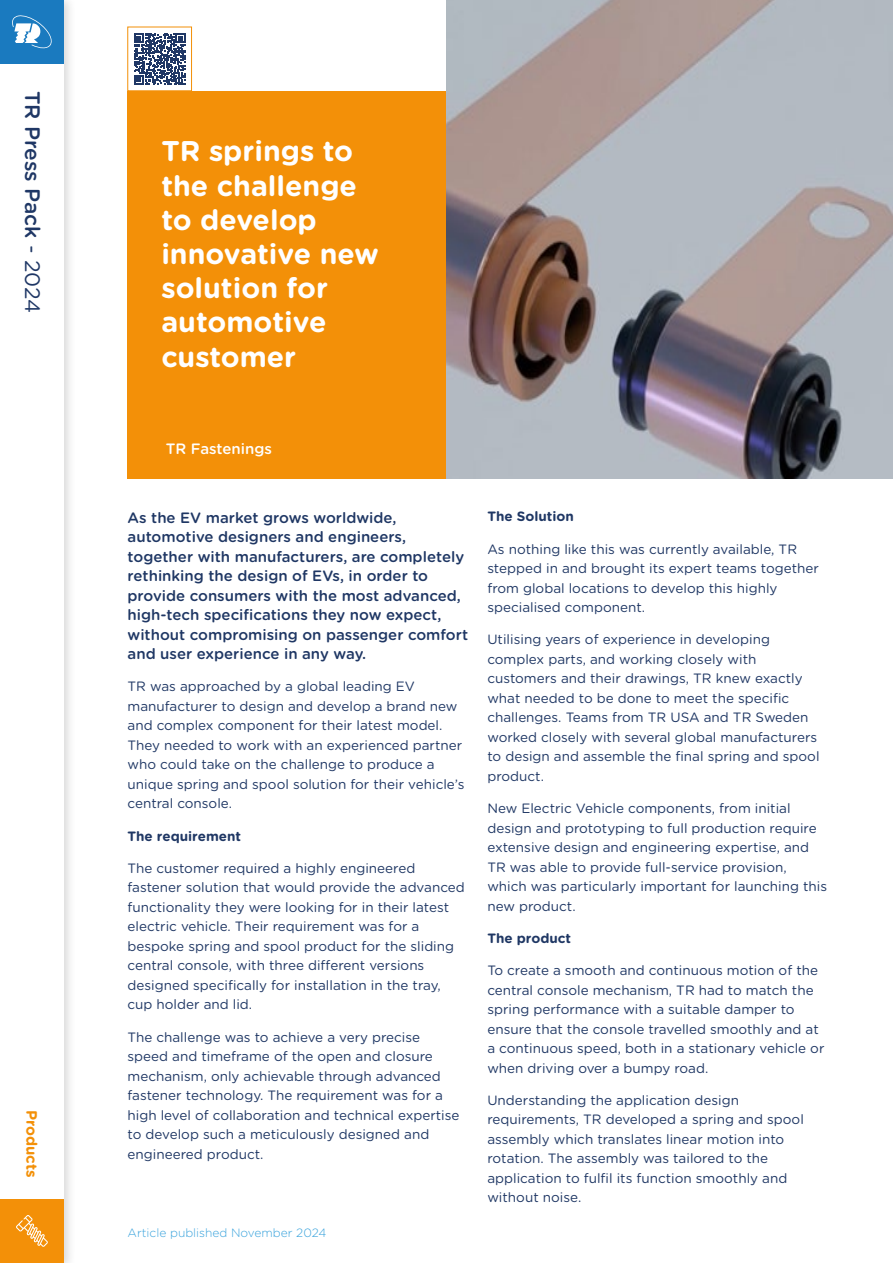
<style>
.page{position:relative;width:893px;height:1263px;background:#fff}
.page>*{position:absolute;margin:0;border:0;box-sizing:border-box;transform-origin:0 0}
.t1{font:700 28.5px/34.2px "Gotham Rounded";color:#fff}
.t2{font:500 21px "Gotham Rounded";color:#1f3765}
.t3{font:500 15px/19.5px "Gotham Rounded";color:#1f3764}
.t4{font:500 15px "Gotham Rounded";color:#fff}
.t5{font:700 15px "Gotham Rounded";color:#f39008}
.t6{font:13.5px/19.5px "Gotham Rounded";color:#1f3764}
.t7{font:700 13.5px "Gotham Rounded";color:#1f3764}
.t8{font:300 12px "Gotham Rounded";color:#38a2dc}
.s1{font-weight:400}
</style>
<div class="page">
<div style="left:0;top:0;width:77px;height:1263px;background:#000;opacity:.15"></div>
<div style="left:0;top:0;width:64px;height:1263px;background:#fff"></div>
<div style="left:0;top:1199px;width:64px;height:64px;background:#f39008"></div>
<div style="left:0;top:0;width:64px;height:64px;background:#1a7abf"></div>
<svg style="left:12px;top:15px;width:40px;height:34px"></svg>
<div style="left:128px;top:91px;width:320px;height:387px;background:#f39008"></div>
<svg style="left:16px;top:1215px;width:32px;height:32px"></svg>
<svg style="left:134px;top:33px;width:51px;height:52px"></svg>
<img style="left:446px;top:0;width:447px;height:478px">
<h2 class="t2" style="left:47px;top:91px;width:224px;rotate:90deg">TR Press Pack <span class="s1">- 2024</span></h2>
<p class="t5" style="left:43px;top:1109px;width:69px;rotate:90deg">Products</p>
<h1 class="t1" style="left:161px;top:133px;width:219px">TR springs to the challenge to develop innovative new solution for automotive customer</h1>
<p class="t4" style="left:166px;top:438px;width:108px">TR Fastenings</p>
<p class="t3" style="left:128px;top:507px;width:342px">As the EV market grows worldwide, automotive designers and engineers, together with manufacturers, are completely rethinking the design of EVs, in order to provide consumers with the most advanced, high-tech specifications they now expect, without compromising on passenger comfort and user experience in any way.</p>
<p class="t6" style="left:128px;top:676px;width:339px">TR was approached by a global leading EV manufacturer to design and develop a brand new and complex component for their latest model.<br>They needed to work with an experienced partner who could take on the challenge to produce a unique spring and spool solution for their vehicle’s central console.</p>
<p class="t7" style="left:128px;top:826px;width:115px">The requirement</p>
<p class="t6" style="left:128px;top:858px;width:339px">The customer required a highly engineered fastener solution that would provide the advanced functionality they were looking for in their latest electric vehicle. Their requirement was for a bespoke spring and spool product for the sliding central console, with three different versions designed specifically for installation in the tray, cup holder and lid.</p>
<p class="t6" style="left:128px;top:1026px;width:333px">The challenge was to achieve a very precise speed and timeframe of the open and closure mechanism, only achievable through advanced fastener technology. The requirement was for a high level of collaboration and technical expertise to develop such a meticulously designed and engineered product.</p>
<p class="t8" style="left:128px;top:1224px;width:200px">Article published November 2024</p>
<p class="t7" style="left:487px;top:507px;width:88px">The Solution</p>
<p class="t6" style="left:487px;top:538px;width:333px">As nothing like this was currently available, TR stepped in and brought its expert teams together from global locations to develop this highly specialised component.</p>
<p class="t6" style="left:487px;top:629px;width:334px">Utilising years of experience in developing complex parts, and working closely with customers and their drawings, TR knew exactly what needed to be done to meet the specific challenges. Teams from TR USA and TR Sweden worked closely with several global manufacturers to design and assemble the final spring and spool product.</p>
<p class="t6" style="left:487px;top:798px;width:341px">New Electric Vehicle components, from initial design and prototyping to full production require extensive design and engineering expertise, and TR was able to provide full-service provision, which was particularly important for launching this new product.</p>
<p class="t7" style="left:487px;top:928px;width:85px">The product</p>
<p class="t6" style="left:487px;top:960px;width:339px">To create a smooth and continuous motion of the central console mechanism, TR had to match the spring performance with a suitable damper to ensure that the console travelled smoothly and at a continuous speed, both in a stationary vehicle or when driving over a bumpy road.</p>
<p class="t6" style="left:487px;top:1090px;width:318px">Understanding the application design requirements, TR developed a spring and spool assembly which translates linear motion into rotation. The assembly was tailored to the application to fulfil its function smoothly and without noise.</p>
</div>
